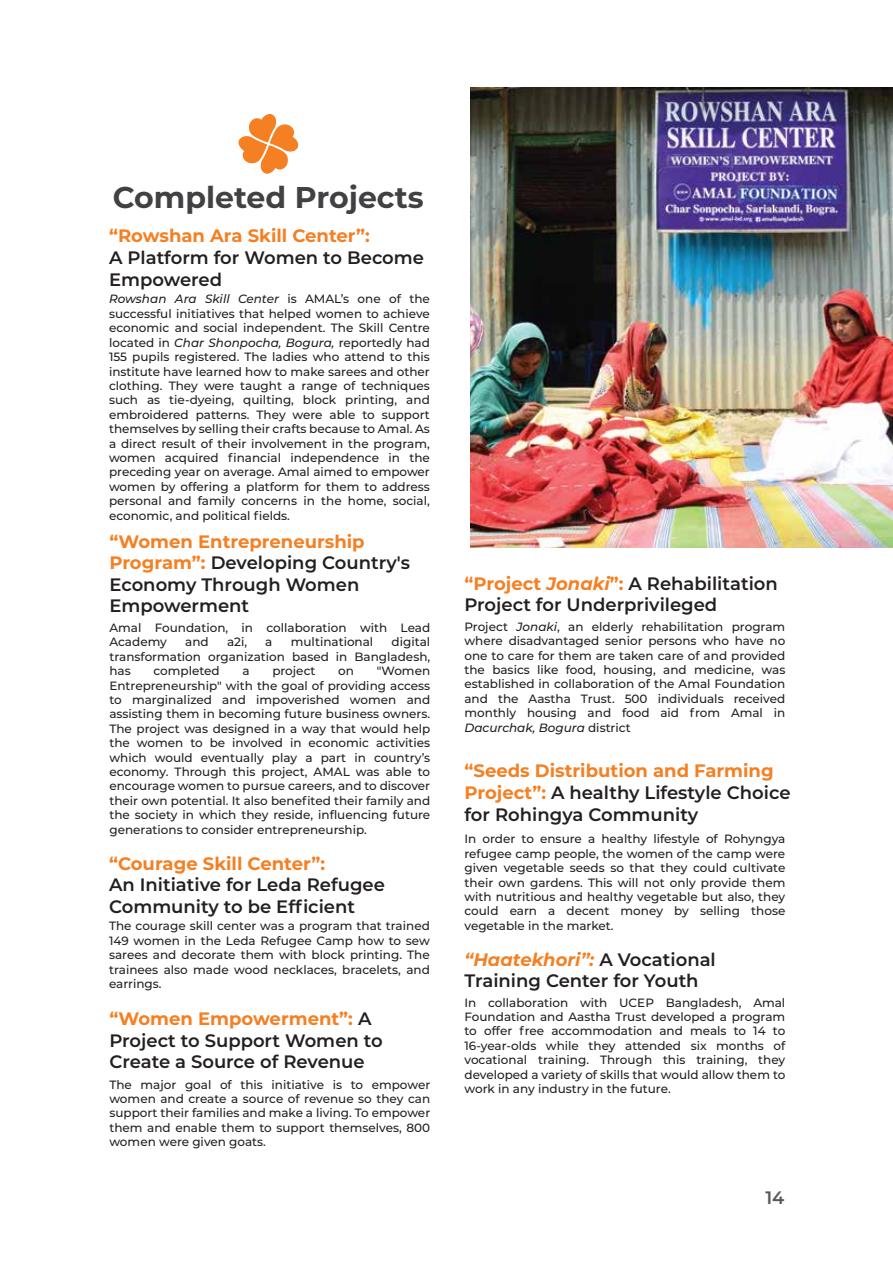
<style>
.page{position:relative;width:893px;height:1263px;background:#fff}
.page>*{position:absolute;margin:0;border:0;box-sizing:border-box;transform-origin:0 0}
.t1{font:700 30px "Montserrat";color:#414042}
.t2{font:600 18px/21.6px "Montserrat";color:#231f20}
.t3{font:700 18px "Montserrat";color:#f58023}
.t4{font:600 18px "Montserrat";color:#58595b}
.t5{font:500 12px/14.4px "Montserrat";color:#231f20;text-align:justify}
.s1{font-style:italic}
.s2{font-weight:700;color:#f58023}
.s3{font-weight:700;font-style:italic;color:#f58023}
</style>
<div class="page">
<svg style="left:239px;top:114px;width:60px;height:60px"></svg>
<img style="left:470px;top:87px;width:423px;height:461px">
<h1 class="t1" style="left:113px;top:176px;width:312px">Completed Projects</h1>
<h2 class="t3" style="left:109px;top:223px;width:262px">“Rowshan Ara Skill Center”:</h2>
<h2 class="t2" style="left:109px;top:246px;width:317px">A Platform for Women to Become<br>Empowered</h2>
<p class="t5" style="left:109px;top:292px;width:322px"><span class="s1">Rowshan Ara Skill Center</span> is AMAL’s one of the successful initiatives that helped women to achieve economic and social independent. The Skill Centre located in <span class="s1">Char Shonpocha, Bogura,</span> reportedly had 155 pupils registered. The ladies who attend to this institute have learned how to make sarees and other clothing. They were taught a range of techniques such as tie-dyeing, quilting, block printing, and embroidered patterns. They were able to support themselves by selling their crafts because to Amal. As a direct result of their involvement in the program, women acquired financial independence in the preceding year on average. Amal aimed to empower women by offering a platform for them to address personal and family concerns in the home, social, economic, and political fields.</p>
<h2 class="t2" style="left:109px;top:530px;width:302px"><span class="s2">“Women Entrepreneurship<br>Program”:</span> Developing Country's<br>Economy Through Women<br>Empowerment</h2>
<p class="t5" style="left:109px;top:620px;width:322px">Amal Foundation, in collaboration with Lead<br>Academy</p>
<p class="t5" style="left:109px;top:634px;width:322px;text-indent:282px">digital transformation organization based in Bangladesh, has</p>
<p class="t5" style="left:185px;top:634px;width:25px">and</p>
<p class="t5" style="left:227px;top:634px;width:22px">a2i,</p>
<p class="t5" style="left:265px;top:634px;width:9px">a</p>
<p class="t5" style="left:291px;top:634px;width:84px">multinational</p>
<p class="t5" style="left:153px;top:663px;width:68px">completed</p>
<p class="t5" style="left:242px;top:663px;width:9px">a</p>
<p class="t5" style="left:272px;top:663px;width:45px">project</p>
<p class="t5" style="left:338px;top:663px;width:17px">on</p>
<p class="t5" style="left:109px;top:663px;width:322px;text-indent:267px">"Women Entrepreneurship" with the goal of providing access to marginalized and impoverished women and assisting them in becoming future business owners.<br>The project was designed in a way that would help the women to be involved in economic activities which would eventually play a part in country’s economy. Through this project, AMAL was able to encourage women to pursue careers, and to discover their own potential. It also benefited their family and the society in which they reside, influencing future generations to consider entrepreneurship.</p>
<h2 class="t3" style="left:109px;top:850px;width:218px">“Courage Skill Center”:</h2>
<h2 class="t2" style="left:109px;top:873px;width:277px">An Initiative for Leda Refugee<br>Community to be Efficient</h2>
<h2 class="t2" style="left:464px;top:572px;width:315px"><span class="s2">“Project</span> <span class="s3">Jonaki</span><span class="s2">”:</span> A Rehabilitation<br>Project for Underprivileged</h2>
<p class="t5" style="left:464px;top:619px;width:322px">Project <span class="s1">Jonaki</span>, an elderly rehabilitation program where disadvantaged senior persons who have no one to care for them are taken care of and provided the basics like food, housing, and medicine, was established in collaboration of the Amal Foundation and the Aastha Trust. 500 individuals received monthly housing and food aid from Amal in <span class="s1">Dacurchak, Bogura</span> district</p>
<h2 class="t2" style="left:464px;top:759px;width:328px"><span class="s2">“Seeds Distribution and Farming<br>Project”:</span> A healthy Lifestyle Choice for Rohingya Community</h2>
<p class="t5" style="left:464px;top:831px;width:322px">In order to ensure a healthy lifestyle of Rohyngya refugee camp people, the women of the camp were given vegetable seeds so that they could cultivate their own gardens. This will not only provide them with nutritious and healthy vegetable but also, they could earn a decent money by selling those</p>
<p class="t5" style="left:109px;top:918px;width:322px">The courage skill center was a program that trained</p>
<p class="t5" style="left:464px;top:918px;width:151px">vegetable in the market.</p>
<p class="t5" style="left:109px;top:933px;width:322px">149 women in the Leda Refugee Camp how to sew sarees and decorate them with block printing. The trainees also made wood necklaces, bracelets, and earrings.</p>
<h2 class="t2" style="left:464px;top:947px;width:253px"><span class="s3">“Haatekhori”:</span> A Vocational<br>Training Center for Youth</h2>
<h2 class="t2" style="left:109px;top:1007px;width:275px"><span class="s2">“Women Empowerment”:</span> A<br>Project to Support Women to<br>Create a Source of Revenue</h2>
<p class="t5" style="left:109px;top:1076px;width:322px">The major goal of this initiative is to empower women and create a source of revenue so they can support their families and make a living. To empower them and enable them to support themselves, 800 women were given goats.</p>
<p class="t5" style="left:464px;top:995px;width:322px">In collaboration with UCEP Bangladesh, Amal Foundation and Aastha Trust developed a program to offer free accommodation and meals to 14 to 16-year-olds while they attended six months of vocational training. Through this training, they developed a variety of skills that would allow them to work in any industry in the future.</p>
<h2 class="t4" style="left:765px;top:1184px;width:21px">14</h2>
</div>
